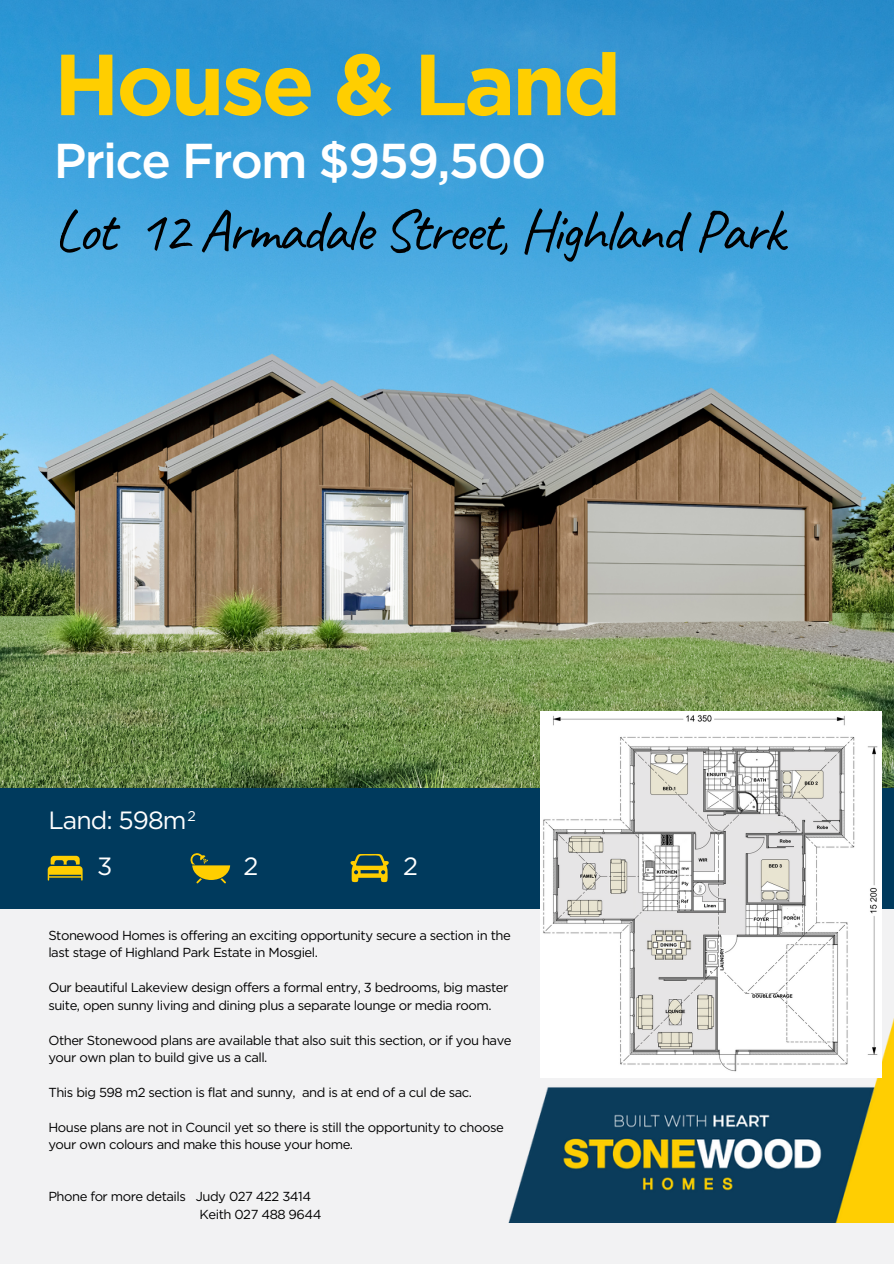
<style>
.page{position:relative;width:894px;height:1264px;background:#fff}
.page>*{position:absolute;margin:0;border:0;box-sizing:border-box;transform-origin:0 0}
.t1{font:700 86.4px "Gotham";letter-spacing:-.035em;color:#ffce00}
.t2{font:59.4px "Caveat";letter-spacing:-.035em;color:#000}
.t3{font:500 48.9px "Gotham";letter-spacing:-.035em;color:#fff}
.t4{font:24.9px "Gotham";letter-spacing:-.035em;color:#fff}
.t5{font:14.1px "Gotham";color:#fff}
.t6{font:13.05px/17.4px "Gotham";letter-spacing:-.035em;color:#000}
</style>
<div class="page">
<div style="left:0;top:0;width:893px;height:1263px;background:#f2f2f3"></div>
<img style="left:0;top:0;width:893px;height:240px">
<div style="left:0;top:787px;width:893px;height:121px;background:#003a5d"></div>
<img style="left:509px;top:1009px;width:384px;height:212px">
<svg style="left:48px;top:855px;width:35px;height:25px"></svg>
<svg style="left:190px;top:853px;width:40px;height:30px"></svg>
<svg style="left:350px;top:854px;width:38px;height:28px"></svg>
<img style="left:0;top:240px;width:893px;height:547px">
<img style="left:540px;top:711px;width:341px;height:366px">
<p class="t1" style="left:54px;top:52px;width:568px">House &amp; Land</p>
<p class="t3" style="left:54px;top:139px;width:494px">Price From $959,500</p>
<p class="t2" style="left:54px;top:193px;width:731px">Lot 12 Armadale Street, Highland Park</p>
<p class="t4" style="left:48px;top:809px;width:140px">Land: 598m</p>
<p class="t4" style="left:97px;top:855px;width:17px">3</p>
<p class="t4" style="left:243px;top:855px;width:16px">2</p>
<p class="t4" style="left:403px;top:855px;width:16px">2</p>
<p class="t5" style="left:187px;top:809px;width:10px">2</p>
<p class="t6" style="left:48px;top:927px;width:464px">Stonewood Homes is offering an exciting opportunity secure a section in the last stage of Highland Park Estate in Mosgiel.</p>
<p class="t6" style="left:48px;top:979px;width:461px">Our beautiful Lakeview design offers a formal entry, 3 bedrooms, big master suite, open sunny living and dining plus a separate lounge or media room.</p>
<p class="t6" style="left:48px;top:1031px;width:464px">Other Stonewood plans are available that also suit this section, or if you have your own plan to build give us a call.</p>
<p class="t6" style="left:48px;top:1084px;width:425px">This big 598 m2 section is flat and sunny, and is at end of a cul de sac.</p>
<p class="t6" style="left:48px;top:1118px;width:457px">House plans are not in Council yet so there is still the opportunity to choose your own colours and make this house your home.</p>
<p class="t6" style="left:48px;top:1188px;width:264px">Phone for more details Judy 027 422 3414</p>
<p class="t6" style="left:199px;top:1205px;width:123px">Keith 027 488 9644</p>
</div>
